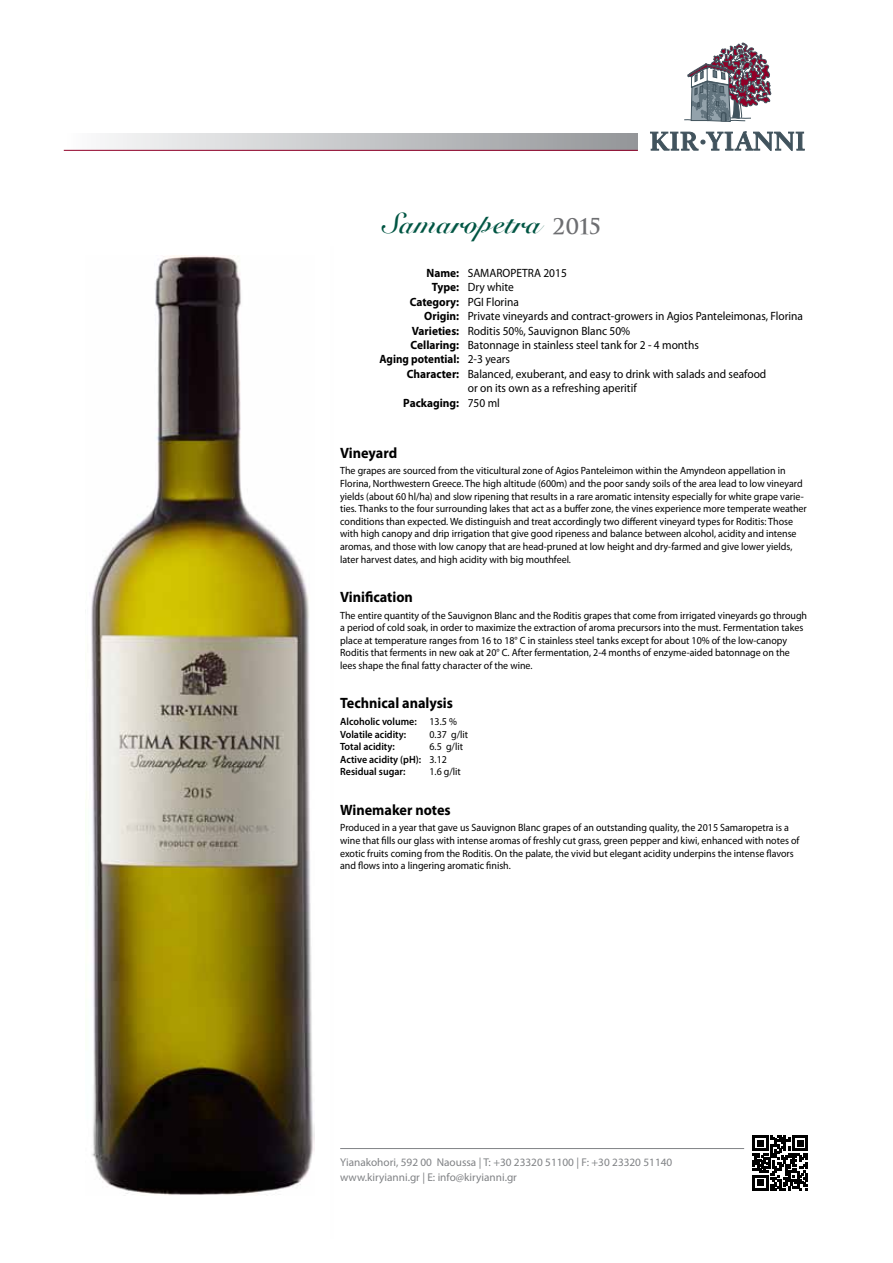
<style>
.page{position:relative;width:893px;height:1263px;background:#fff}
.page>*{position:absolute;margin:0;border:0;box-sizing:border-box;transform-origin:0 0}
.t1{font:30px "CF Snell";color:#005543}
.t2{font:700 21px "Trajan";color:#6d6e71}
.t3{font:700 15px "Myriad Pro";color:#000;scale:.95 1}
.t4{font:12px "Myriad Pro";color:#000;scale:.95 1}
.t5{font:700 12px "Myriad Pro";color:#000;scale:.92 1}
.t6{font:700 12px "Myriad Pro";color:#000;scale:.95 1}
.t7{font:11.25px/14.7px "Myriad Pro";color:#808285}
.t8{font:10.5px/12.6px "Myriad Pro";color:#000;scale:.95 1}
.t9{font:600 10.5px/12.6px "Myriad Pro";color:#000;scale:.95 1}
.s1{font-weight:700}
.s2{font-weight:400}
</style>
<div class="page">
<hr style="left:340px;top:1148px;width:404px;height:1px;background:#808285">
<div style="left:64px;top:133px;width:574px;height:17px;background:linear-gradient(to right,#fcfcfd,#939599)"></div>
<svg style="left:753px;top:1135px;width:55px;height:56px"></svg>
<hr style="left:64px;top:150px;width:574px;height:1px;background:#910028">
<svg style="left:684px;top:43px;width:88px;height:79px"></svg>
<svg style="left:650px;top:131px;width:154px;height:20px"></svg>
<img style="left:86px;top:255px;width:228px;height:940px">
<h1 class="t1" style="left:382px;top:205px;width:160px">Samaropetra</h1>
<h2 class="t2" style="left:553px;top:213px;width:50px">2015</h2>
<p class="t4" style="left:427px;top:265px;width:149px"><span class="s1">Name:</span> SAMAROPETRA 2015</p>
<p class="t4" style="left:432px;top:280px;width:88px"><span class="s1">Type:</span> Dry white</p>
<p class="t4" style="left:410px;top:294px;width:116px"><span class="s1">Category:</span> PGI Florina</p>
<p class="t4" style="left:424px;top:309px;width:400px"><span class="s1">Origin:</span> Private vineyards and contract-growers in Agios Panteleimonas, Florina</p>
<p class="t4" style="left:412px;top:323px;width:232px"><span class="s1">Varieties:</span> Roditis 50%, Sauvignon Blanc 50%</p>
<p class="t4" style="left:411px;top:337px;width:305px"><span class="s1">Cellaring:</span> Batonnage in stainless steel tank for 2 - 4 months</p>
<p class="t5" style="left:379px;top:351px;width:143px">Aging potential: <span class="s2">2-3 years</span></p>
<p class="t4" style="left:407px;top:366px;width:380px"><span class="s1">Character:</span> Balanced, exuberant, and easy to drink with salads and seafood</p>
<p class="t4" style="left:468px;top:381px;width:179px">or on its own as a refreshing aperitif</p>
<p class="t6" style="left:403px;top:395px;width:103px">Packaging: <span class="s2">750 ml</span></p>
<h3 class="t3" style="left:340px;top:443px;width:62px">Vineyard</h3>
<p class="t8" style="left:340px;top:464px;width:493px">The grapes are sourced from the viticultural zone of Agios Panteleimon within the Amyndeon appellation in Florina, Northwestern Greece. The high altitude (600m) and the poor sandy soils of the area lead to low vineyard yields (about 60 hl/ha) and slow ripening that results in a rare aromatic intensity especially for white grape varie&shy;ties. Thanks to the four surrounding lakes that act as a buffer zone, the vines experience more temperate weather conditions than expected. We distinguish and treat accordingly two different vineyard types for Roditis: Those with high canopy and drip irrigation that give good ripeness and balance between alcohol, acidity and intense aromas, and those with low canopy that are head-pruned at low height and dry-farmed and give lower yields, later harvest dates, and high acidity with big mouthfeel.</p>
<h3 class="t3" style="left:340px;top:587px;width:78px">Vinification</h3>
<p class="t8" style="left:340px;top:609px;width:493px">The entire quantity of the Sauvignon Blanc and the Roditis grapes that come from irrigated vineyards go through a period of cold soak, in order to maximize the extraction of aroma precursors into the must. Fermentation takes place at temperature ranges from 16 to 18° C in stainless steel tanks except for about 10% of the low-canopy Roditis that ferments in new oak at 20° C. After fermentation, 2-4 months of enzyme-aided batonnage on the lees shape the final fatty character of the wine.</p>
<h3 class="t3" style="left:340px;top:693px;width:120px">Technical analysis</h3>
<p class="t9" style="left:340px;top:715px;width:124px">Alcoholic volume: <span class="s2">13.5 %<br></span>Volatile acidity:</p>
<p class="t8" style="left:429px;top:728px;width:42px">0.37 g/lit</p>
<p class="t9" style="left:340px;top:740px;width:59px">Total acidity:</p>
<p class="t9" style="left:340px;top:740px;width:131px;text-indent:89px"><span class="s2">6.5 g/lit<br></span>Active acidity (pH): <span class="s2">3.12<br></span>Residual sugar:</p>
<p class="t8" style="left:429px;top:765px;width:35px">1.6 g/lit</p>
<h3 class="t3" style="left:340px;top:800px;width:118px">Winemaker notes</h3>
<p class="t8" style="left:340px;top:821px;width:485px">Produced in a year that gave us Sauvignon Blanc grapes of an outstanding quality, the 2015 Samaropetra is a wine that fills our glass with intense aromas of freshly cut grass, green pepper and kiwi, enhanced with notes of exotic fruits coming from the Roditis. On the palate, the vivid but elegant acidity underpins the intense flavors and flows into a lingering aromatic finish.</p>
<p class="t7" style="left:340px;top:1155px;width:334px">Yianakohori, 592 00 Naoussa | Τ: +30 23320 51100 | F: +30 23320 51140 www.kiryianni.gr | E: info@kiryianni.gr</p>
</div>
